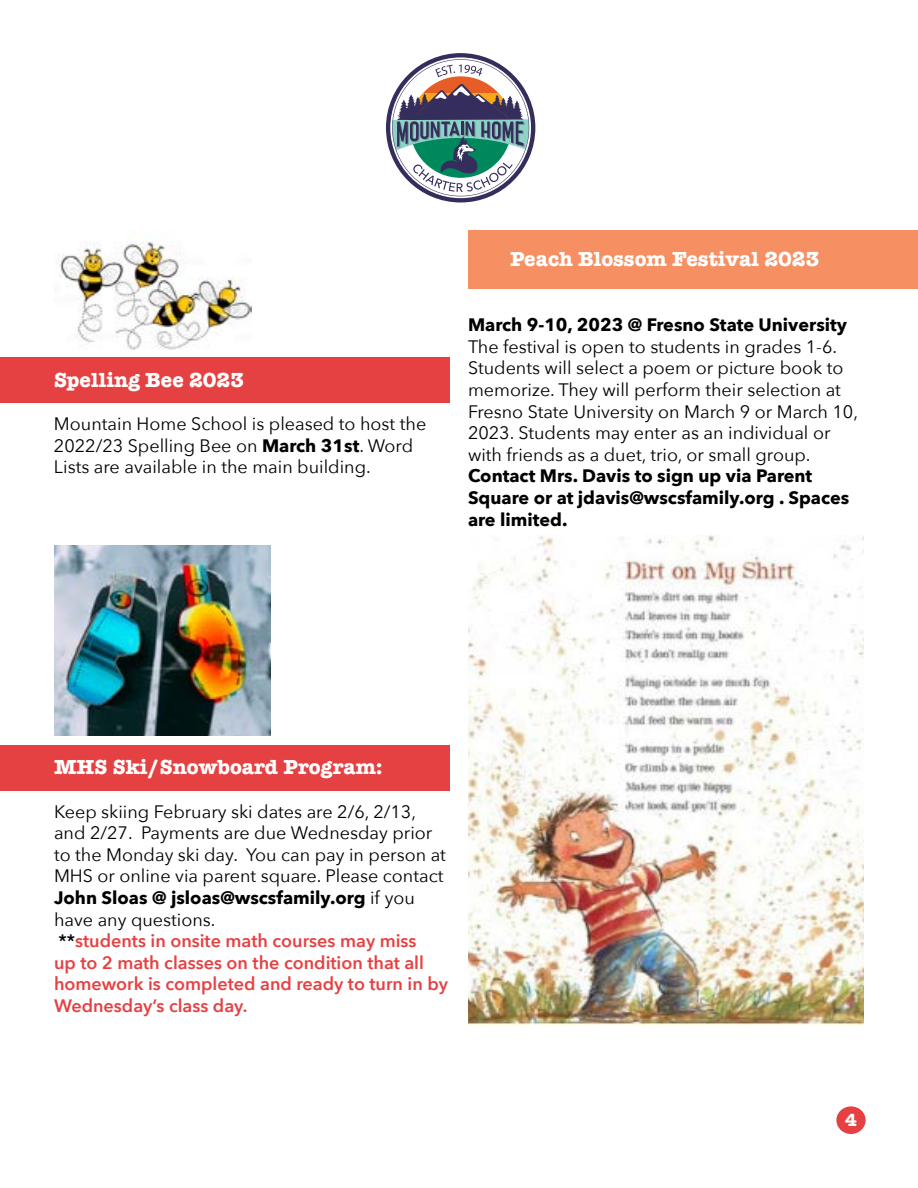
<style>
.page{position:relative;width:918px;height:1188px;background:#fff}
.page>*{position:absolute;margin:0;border:0;box-sizing:border-box;transform-origin:0 0}
.t1{font:700 21px "American Typewriter";color:#fff}
.t2{font:18px/21.6px "Avenir Next";color:#000}
.t3{font:700 18px/21.6px "Avenir Next";color:#000}
.t4{font:700 18px "American Typewriter";color:#fff}
.s1{font-weight:700}
.s2{font-weight:600}
.s3{font-weight:600;color:#e64142}
</style>
<div class="page">
<div style="left:0;top:357px;width:450px;height:46px;background:#e64142"></div>
<div style="left:0;top:746px;width:450px;height:45px;background:#e64142"></div>
<svg style="left:386px;top:53px;width:149px;height:149px"></svg>
<div style="left:836px;top:1106px;width:30px;height:28px;background:#e64142;border-radius:50%"></div>
<img style="left:57px;top:241px;width:195px;height:109px">
<img style="left:54px;top:545px;width:217px;height:191px">
<div style="left:468px;top:230px;width:450px;height:58px;background:#f69063"></div>
<img style="left:468px;top:536px;width:396px;height:489px">
<p class="t1" style="left:54px;top:362px;width:192px">Spelling Bee 2023</p>
<p class="t2" style="left:54px;top:412px;width:374px">Mountain Home School is pleased to host the<br>2022/23 Spelling Bee on <span class="s1">March 31st</span>. Word<br>Lists are available in the main building.</p>
<p class="t1" style="left:510px;top:241px;width:311px">Peach Blossom Festival 2023</p>
<p class="t3" style="left:468px;top:314px;width:381px">March 9-10, 2023 @ Fresno State University</p>
<p class="t2" style="left:468px;top:335px;width:392px">The festival is open to students in grades 1-6.<br>Students will select a poem or picture book to memorize. They will perform their selection at Fresno State University on March 9 or March 10, 2023. Students may enter as an individual or with friends as a duet, trio, or small group.</p>
<p class="t3" style="left:468px;top:465px;width:383px">Contact Mrs. Davis to sign up via Parent<br>Square or at jdavis@wscsfamily.org . Spaces are limited.</p>
<p class="t1" style="left:54px;top:749px;width:330px">MHS Ski/Snowboard Program:</p>
<p class="t2" style="left:54px;top:800px;width:396px">Keep skiing February ski dates are 2/6, 2/13, and 2/27. Payments are due Wednesday prior to the Monday ski day. You can pay in person at MHS or online via parent square. Please contact <span class="s1">John Sloas @ jsloas@wscsfamily.org</span> if you have any questions.<br><span class="s2">**</span><span class="s3">students in onsite math courses may miss<br>up to 2 math classes on the condition that all homework is completed and ready to turn in by Wednesday’s class day.</span></p>
<p class="t4" style="left:845px;top:1105px;width:13px">4</p>
</div>
